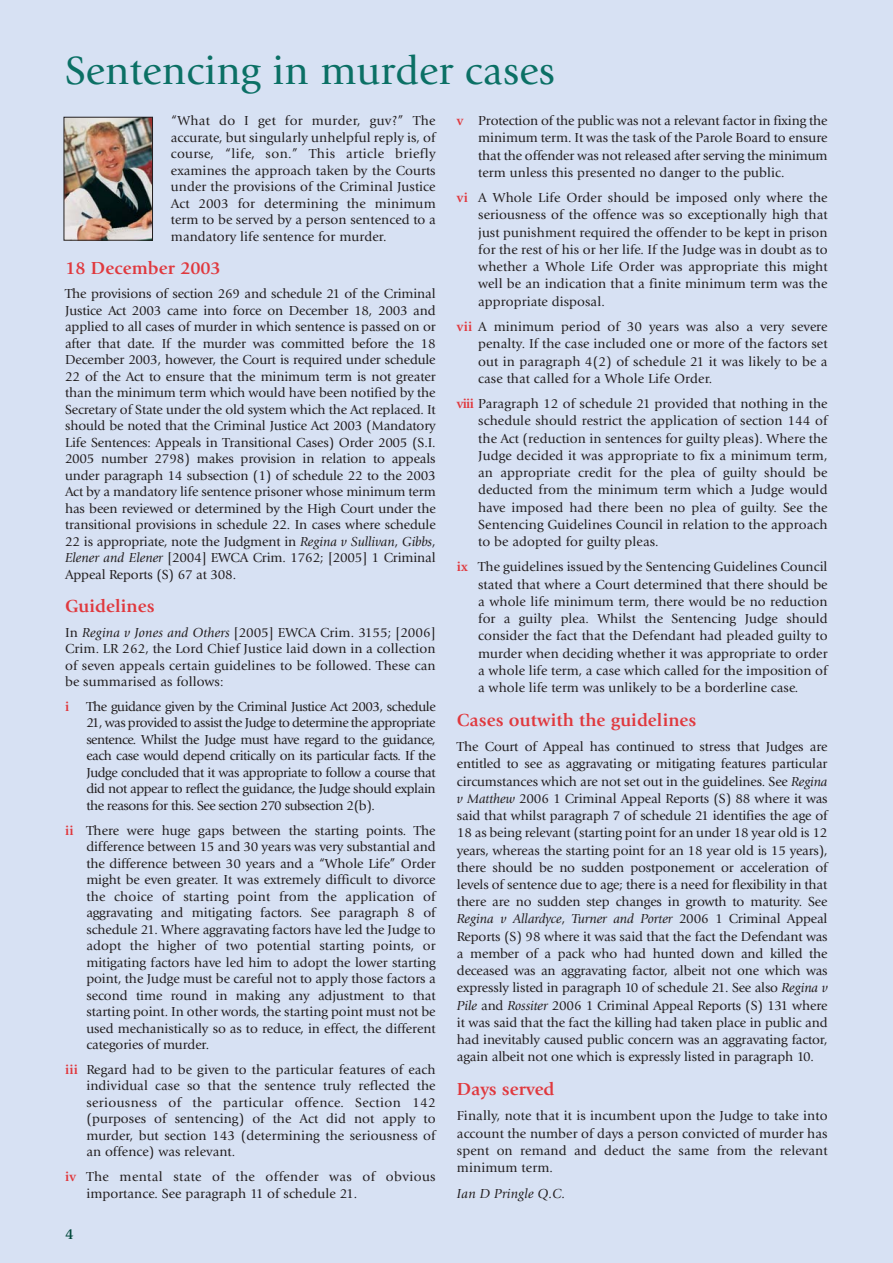
<style>
.page{position:relative;width:893px;height:1263px;background:#d7e1f3}
.page>*{position:absolute;margin:0;border:0;box-sizing:border-box;transform-origin:0 0}
.t1{font:40.5px "Giovanni";letter-spacing:.005em;color:#0b7065}
.t2{font:700 18px "Giovanni";letter-spacing:.005em;color:#e0393e}
.t3{font:700 15px "Giovanni";color:#00483a}
.t4{font:13.5px/16.5px "Giovanni";letter-spacing:.005em;color:#231f20;text-align:justify}
.t5{font:italic 13.5px "Giovanni";letter-spacing:.015em;color:#231f20}
.t6{font:700 13.5px "Giovanni";color:#e0393e}
.s1{font-style:italic}
.s2{font-weight:700;color:#e0393e}
</style>
<div class="page">
<img style="left:66px;top:119px;width:85px;height:120px">
<div style="left:64px;top:117px;width:89px;height:124px;border:1px solid #231f20"></div>
<h1 class="t1" style="left:65px;top:55px;width:491px">Sentencing in murder cases</h1>
<p class="t4" style="left:171px;top:114px;width:266px">“What do I get for murder, guv?” The accurate, but singularly unhelpful reply is, of course, “life, son.” This article briefly examines the approach taken by the Courts under the provisions of the Criminal Justice Act 2003 for determining the minimum term to be served by a person sentenced to a mandatory life sentence for murder.</p>
<h2 class="t2" style="left:65px;top:261px;width:157px">18 December 2003</h2>
<p class="t4" style="left:65px;top:287px;width:372px">The provisions of section 269 and schedule 21 of the Criminal Justice Act 2003 came into force on December 18, 2003 and applied to all cases of murder in which sentence is passed on or after that date. If the murder was committed before the 18<br>December 2003, however, the Court is required under schedule 22 of the Act to ensure that the minimum term is not greater than the minimum term which would have been notified by the Secretary of State under the old system which the Act replaced. It should be noted that the Criminal Justice Act 2003 (Mandatory Life Sentences: Appeals in Transitional Cases) Order 2005 (S.I.<br>2005 number 2798) makes provision in relation to appeals under paragraph 14 subsection (1) of schedule 22 to the 2003<br>Act by a mandatory life sentence prisoner whose minimum term has been reviewed or determined by the High Court under the transitional provisions in schedule 22. In cases where schedule 22 is appropriate, note the Judgment in <span class="s1">Regina v Sullivan</span>, <span class="s1">Gibbs</span>, <span class="s1">Elener and Elener</span> [2004] EWCA Crim. 1762; [2005] 1 Criminal Appeal Reports (S) 67 at 308.</p>
<h2 class="t2" style="left:65px;top:599px;width:91px">Guidelines</h2>
<p class="t4" style="left:65px;top:625px;width:372px">In <span class="s1">Regina v Jones and Others</span> [2005] EWCA Crim. 3155; [2006] Crim. LR 262, the Lord Chief Justice laid down in a collection of seven appeals certain guidelines to be followed. These can be summarised as follows:</p>
<p class="t6" style="left:65px;top:701px;width:6px">i</p>
<p class="t4" style="left:86px;top:699px;width:351px">The guidance given by the Criminal Justice Act 2003, schedule 21, was provided to assist the Judge to determine the appropriate sentence. Whilst the Judge must have regard to the guidance, each case would depend critically on its particular facts. If the Judge concluded that it was appropriate to follow a course that did not appear to reflect the guidance, the Judge should explain the reasons for this. See section 270 subsection 2(b).</p>
<p class="t4" style="left:86px;top:823px;width:351px;text-indent:-21px"><span class="s2">ii</span> There were huge gaps between the starting points. The difference between 15 and 30 years was very substantial and the difference between 30 years and a “Whole Life” Order might be even greater. It was extremely difficult to divorce the choice of starting point from the application of aggravating and mitigating factors. See paragraph 8 of schedule 21. Where aggravating factors have led the Judge to adopt the higher of two potential starting points, or mitigating factors have led him to adopt the lower starting point, the Judge must be careful not to apply those factors a second time round in making any adjustment to that starting point. In other words, the starting point must not be used mechanistically so as to reduce, in effect, the different categories of murder.</p>
<p class="t4" style="left:86px;top:1062px;width:351px;text-indent:-21px"><span class="s2">iii</span> Regard had to be given to the particular features of each individual case so that the sentence truly reflected the seriousness of the particular offence. Section 142 (purposes of sentencing) of the Act did not apply to murder, but section 143 (determining the seriousness of an offence) was relevant.</p>
<p class="t4" style="left:86px;top:1170px;width:351px;text-indent:-21px"><span class="s2">iv</span> The mental state of the offender was of obvious importance. See paragraph 11 of schedule 21.</p>
<p class="t4" style="left:478px;top:113px;width:351px;line-height:17.2px;text-indent:-21px"><span class="s2">v</span> Protection of the public was not a relevant factor in fixing the minimum term. It was the task of the Parole Board to ensure that the offender was not released after serving the minimum term unless this presented no danger to the public.</p>
<p class="t4" style="left:478px;top:190px;width:351px;line-height:17.2px;text-indent:-21px"><span class="s2">vi</span> A Whole Life Order should be imposed only where the seriousness of the offence was so exceptionally high that just punishment required the offender to be kept in prison for the rest of his or her life. If the Judge was in doubt as to whether a Whole Life Order was appropriate this might well be an indication that a finite minimum term was the appropriate disposal.</p>
<p class="t4" style="left:478px;top:319px;width:351px;line-height:17.2px;text-indent:-21px"><span class="s2">vii</span> A minimum period of 30 years was also a very severe penalty. If the case included one or more of the factors set out in paragraph 4(2) of schedule 21 it was likely to be a case that called for a Whole Life Order.</p>
<p class="t4" style="left:478px;top:396px;width:351px;line-height:17.2px;text-indent:-21px"><span class="s2">viii</span> Paragraph 12 of schedule 21 provided that nothing in the schedule should restrict the application of section 144 of the Act (reduction in sentences for guilty pleas). Where the Judge decided it was appropriate to fix a minimum term, an appropriate credit for the plea of guilty should be deducted from the minimum term which a Judge would have imposed had there been no plea of guilty. See the Sentencing Guidelines Council in relation to the approach to be adopted for guilty pleas.</p>
<p class="t4" style="left:478px;top:560px;width:351px;line-height:17.2px;text-indent:-21px"><span class="s2">ix</span> The guidelines issued by the Sentencing Guidelines Council stated that where a Court determined that there should be a whole life minimum term, there would be no reduction for a guilty plea. Whilst the Sentencing Judge should consider the fact that the Defendant had pleaded guilty to murder when deciding whether it was appropriate to order a whole life term, a case which called for the imposition of a whole life term was unlikely to be a borderline case.</p>
<h2 class="t2" style="left:457px;top:713px;width:241px">Cases outwith the guidelines</h2>
<p class="t4" style="left:457px;top:739px;width:372px;line-height:17.2px">The Court of Appeal has continued to stress that Judges are entitled to see as aggravating or mitigating features particular circumstances which are not set out in the guidelines. See <span class="s1">Regina v Matthew</span> 2006 1 Criminal Appeal Reports (S) 88 where it was said that whilst paragraph 7 of schedule 21 identifies the age of 18 as being relevant (starting point for an under 18 year old is 12 years, whereas the starting point for an 18 year old is 15 years), there should be no sudden postponement or acceleration of levels of sentence due to age; there is a need for flexibility in that there are no sudden step changes in growth to maturity. See <span class="s1">Regina v Allardyce</span>, <span class="s1">Turner and Porter</span> 2006 1 Criminal Appeal Reports (S) 98 where it was said that the fact the Defendant was a member of a pack who had hunted down and killed the deceased was an aggravating factor, albeit not one which was expressly listed in paragraph 10 of schedule 21. See also <span class="s1">Regina v Pile</span> and <span class="s1">Rossiter</span> 2006 1 Criminal Appeal Reports (S) 131 where it was said that the fact the killing had taken place in public and had inevitably caused public concern was an aggravating factor, again albeit not one which is expressly listed in paragraph 10.</p>
<h2 class="t2" style="left:457px;top:1082px;width:99px">Days served</h2>
<p class="t4" style="left:457px;top:1109px;width:372px;line-height:17.2px">Finally, note that it is incumbent upon the Judge to take into account the number of days a person convicted of murder has spent on remand and deduct the same from the relevant minimum term.</p>
<p class="t5" style="left:457px;top:1188px;width:110px">Ian D Pringle Q.C.</p>
<p class="t3" style="left:65px;top:1228px;width:10px">4</p>
</div>
